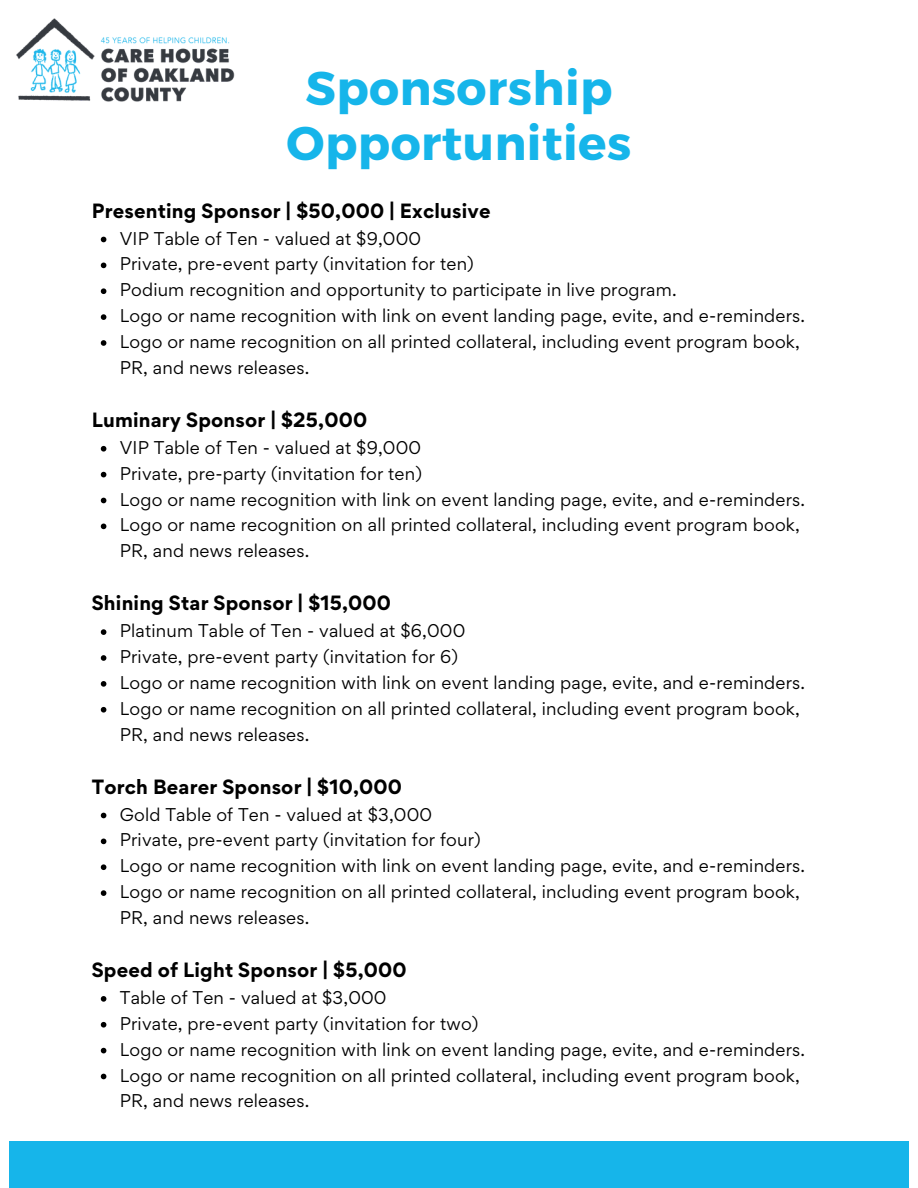
<style>
.page{position:relative;width:918px;height:1188px;background:#fff}
.page>*{position:absolute;margin:0;border:0;box-sizing:border-box;transform-origin:0 0}
.t1{font:700 47.25px "Montserrat";letter-spacing:.01em;color:#16b5ea}
.t2{font:700 18.45px "Gordita";letter-spacing:.01em;color:#000}
.t3{font:16.5px/25.8px "Gordita";letter-spacing:.01em;color:#000}
</style>
<div class="page">
<svg style="left:101px;top:237px;width:5px;height:5px"></svg>
<svg style="left:101px;top:263px;width:5px;height:5px"></svg>
<svg style="left:101px;top:288px;width:5px;height:6px"></svg>
<svg style="left:101px;top:314px;width:5px;height:6px"></svg>
<svg style="left:101px;top:340px;width:5px;height:6px"></svg>
<svg style="left:101px;top:446px;width:5px;height:6px"></svg>
<svg style="left:101px;top:472px;width:5px;height:5px"></svg>
<svg style="left:101px;top:498px;width:5px;height:5px"></svg>
<svg style="left:101px;top:524px;width:5px;height:5px"></svg>
<svg style="left:101px;top:629px;width:5px;height:6px"></svg>
<svg style="left:101px;top:655px;width:5px;height:6px"></svg>
<svg style="left:101px;top:681px;width:5px;height:6px"></svg>
<svg style="left:101px;top:707px;width:5px;height:6px"></svg>
<svg style="left:101px;top:813px;width:5px;height:5px"></svg>
<svg style="left:101px;top:839px;width:5px;height:5px"></svg>
<svg style="left:101px;top:864px;width:5px;height:6px"></svg>
<svg style="left:101px;top:890px;width:5px;height:6px"></svg>
<svg style="left:101px;top:996px;width:5px;height:6px"></svg>
<svg style="left:101px;top:1022px;width:5px;height:6px"></svg>
<svg style="left:101px;top:1048px;width:5px;height:5px"></svg>
<svg style="left:101px;top:1074px;width:5px;height:5px"></svg>
<img style="left:16px;top:18px;width:219px;height:84px">
<div style="left:9px;top:1141px;width:900px;height:47px;background:#16b5ea"></div>
<p class="t1" style="left:305px;top:58px;width:309px">Sponsorship</p>
<p class="t1" style="left:287px;top:112px;width:346px">Opportunities</p>
<p class="t2" style="left:92px;top:198px;width:401px">Presenting Sponsor | $50,000 | Exclusive</p>
<h1 class="t3" style="left:120px;top:225px;width:303px">VIP Table of Ten - valued at $9,000</h1>
<h1 class="t3" style="left:120px;top:251px;width:356px">Private, pre-event party (invitation for ten)</h1>
<h2 class="t3" style="left:120px;top:277px;width:558px">Podium recognition and opportunity to participate in live program.</h2>
<p class="t3" style="left:120px;top:303px;width:687px">Logo or name recognition with link on event landing page, evite, and e-reminders.</p>
<p class="t3" style="left:120px;top:329px;width:681px">Logo or name recognition on all printed collateral, including event program book,<br>PR, and news releases.</p>
<p class="t2" style="left:92px;top:407px;width:277px">Luminary Sponsor | $25,000</p>
<p class="t3" style="left:120px;top:434px;width:303px">VIP Table of Ten - valued at $9,000</p>
<p class="t3" style="left:120px;top:460px;width:304px">Private, pre-party (invitation for ten)</p>
<h2 class="t3" style="left:120px;top:486px;width:687px">Logo or name recognition with link on event landing page, evite, and e-reminders.</h2>
<p class="t3" style="left:120px;top:512px;width:681px">Logo or name recognition on all printed collateral, including event program book,<br>PR, and news releases.</p>
<p class="t2" style="left:92px;top:591px;width:301px">Shining Star Sponsor | $15,000</p>
<p class="t3" style="left:120px;top:618px;width:347px">Platinum Table of Ten - valued at $6,000</p>
<p class="t3" style="left:120px;top:644px;width:340px">Private, pre-event party (invitation for 6)</p>
<h2 class="t3" style="left:120px;top:669px;width:687px">Logo or name recognition with link on event landing page, evite, and e-reminders.</h2>
<p class="t3" style="left:120px;top:695px;width:681px">Logo or name recognition on all printed collateral, including event program book,<br>PR, and news releases.</p>
<p class="t2" style="left:92px;top:774px;width:312px">Torch Bearer Sponsor | $10,000</p>
<p class="t3" style="left:120px;top:801px;width:314px">Gold Table of Ten - valued at $3,000</p>
<p class="t3" style="left:120px;top:827px;width:362px">Private, pre-event party (invitation for four)</p>
<h2 class="t3" style="left:120px;top:853px;width:687px">Logo or name recognition with link on event landing page, evite, and e-reminders.</h2>
<p class="t3" style="left:120px;top:879px;width:681px">Logo or name recognition on all printed collateral, including event program book,<br>PR, and news releases.</p>
<p class="t2" style="left:92px;top:957px;width:316px">Speed of Light Sponsor | $5,000</p>
<p class="t3" style="left:120px;top:984px;width:268px">Table of Ten - valued at $3,000</p>
<p class="t3" style="left:120px;top:1010px;width:360px">Private, pre-event party (invitation for two)</p>
<h2 class="t3" style="left:120px;top:1036px;width:687px">Logo or name recognition with link on event landing page, evite, and e-reminders.</h2>
<p class="t3" style="left:120px;top:1062px;width:681px">Logo or name recognition on all printed collateral, including event program book,<br>PR, and news releases.</p>
</div>
